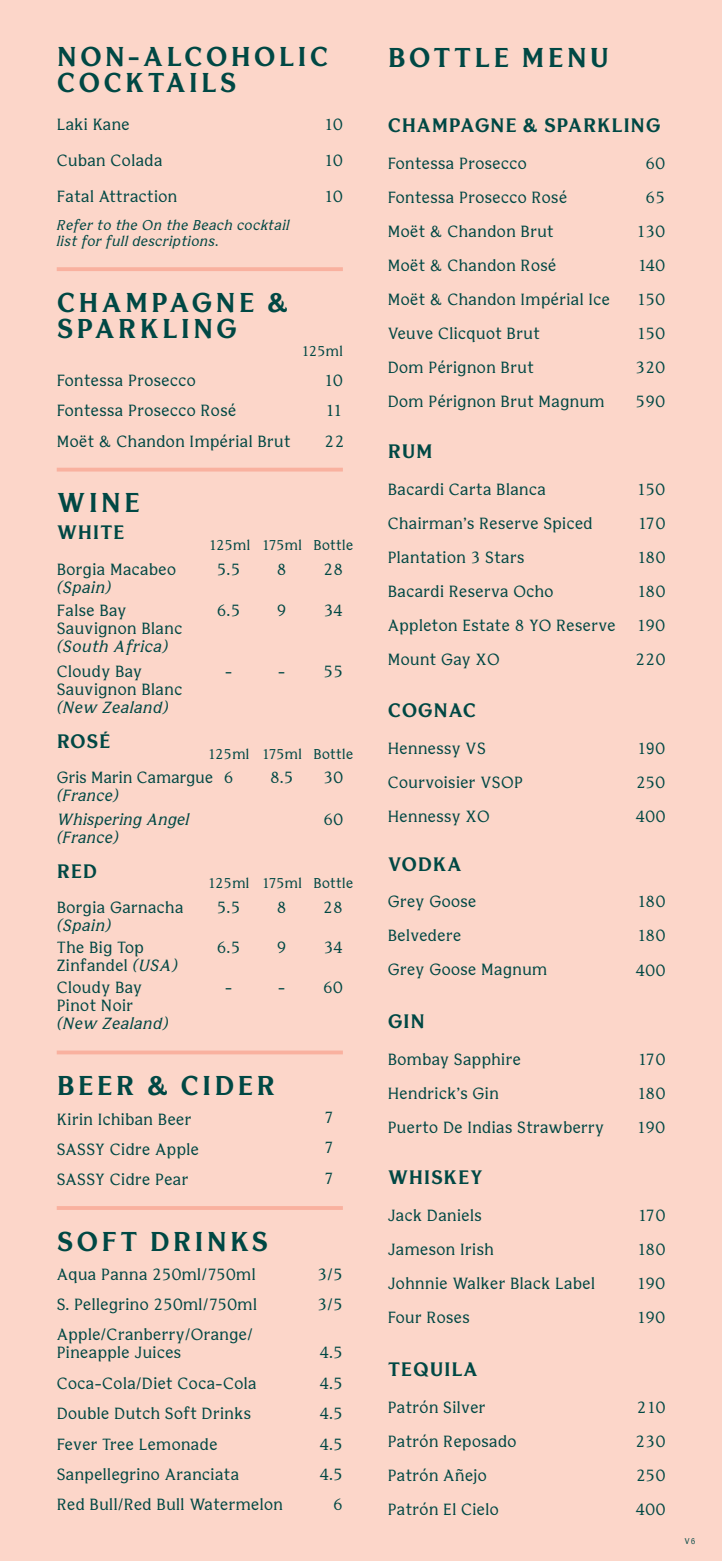
<style>
.page{position:relative;width:722px;height:1561px;background:#fff}
.page>*{position:absolute;margin:0;border:0;box-sizing:border-box;transform-origin:0 0}
.t1{font:700 26.8px/26px "Bianco Serif";letter-spacing:.11em;color:#004844}
.t2{font:700 19.2px "Bianco Serif";letter-spacing:.03em;color:#004844}
.t3{font:16px/34px "Bianco Serif";letter-spacing:.03em;color:#004844}
.t4{font:italic 16px/23.6px "Bianco Serif";letter-spacing:.03em;color:#004844}
.t5{font:16px/30.2px "Bianco Serif New";color:#004844;text-align:justify}
.t6{font:14px "Bianco Serif";letter-spacing:.03em;color:#004844}
.t7{font:italic 14px/16px "Bianco Serif";letter-spacing:.03em;color:#004844}
.t8{font:8px "Bianco Serif New";color:#004844}
.s1{font-style:italic}
.s2{font-family:"Bianco Serif New"}
</style>
<div class="page">
<div style="left:0;top:0;width:721px;height:1560px;background:#fcd6c9"></div>
<hr style="left:57px;top:267px;width:286px;height:4px;background:#f9b19f">
<svg style="left:57px;top:467px;width:286px;height:4px"></svg>
<svg style="left:57px;top:1206px;width:286px;height:3px"></svg>
<svg style="left:57px;top:1050px;width:286px;height:4px"></svg>
<h1 class="t1" style="left:57px;top:47px;width:273px">NON-ALCOHOLIC<br>COCKTAILS</h1>
<h1 class="t1" style="left:388px;top:47px;width:223px">BOTTLE MENU</h1>
<p class="t3" style="left:57px;top:108px;width:74px">Laki Kane</p>
<p class="t3" style="left:57px;top:145px;width:107px">Cuban Colada</p>
<p class="t3" style="left:57px;top:181px;width:122px">Fatal Attraction</p>
<p class="t7" style="left:57px;top:218px;width:234px">Refer to the On the Beach cocktail list for full descriptions.</p>
<p class="t3" style="left:324px;top:108px;width:20px">10</p>
<p class="t3" style="left:324px;top:145px;width:20px">10</p>
<p class="t3" style="left:324px;top:181px;width:20px">10</p>
<h1 class="t1" style="left:57px;top:292px;width:233px">CHAMPAGNE &amp;<br>SPARKLING</h1>
<p class="t6" style="left:301px;top:342px;width:43px">125ml</p>
<p class="t3" style="left:57px;top:366px;width:235px;line-height:30.2px">Fontessa Prosecco<br>Fontessa Prosecco Rosé<br>Moët &amp; Chandon Impérial Brut</p>
<p class="t3" style="left:324px;top:366px;width:21px;line-height:30.2px;text-align:justify">10<br>11<br>22</p>
<h1 class="t1" style="left:57px;top:492px;width:85px">WINE</h1>
<p class="t2" style="left:57px;top:520px;width:70px">WHITE</p>
<p class="t3" style="left:57px;top:553px;width:121px">Borgia Macabeo</p>
<p class="t4" style="left:57px;top:576px;width:56px">(Spain)</p>
<p class="t3" style="left:57px;top:603px;width:127px;line-height:18px">False Bay<br>Sauvignon Blanc</p>
<p class="t4" style="left:57px;top:636px;width:113px">(South Africa)</p>
<p class="t3" style="left:57px;top:663px;width:127px;line-height:18px">Cloudy Bay<br>Sauvignon Blanc</p>
<p class="t4" style="left:57px;top:696px;width:113px">(New Zealand)</p>
<p class="t6" style="left:209px;top:536px;width:43px">125ml</p>
<p class="t3" style="left:217px;top:553px;width:25px">5.5</p>
<p class="t3" style="left:217px;top:595px;width:25px">6.5</p>
<p class="t3" style="left:225px;top:655px;width:8px">-</p>
<p class="t2" style="left:57px;top:729px;width:55px">ROSÉ</p>
<p class="t3" style="left:57px;top:761px;width:158px">Gris Marin Camargue</p>
<p class="t4" style="left:57px;top:785px;width:134px">(France)<br>Whispering Angel</p>
<p class="t4" style="left:57px;top:826px;width:63px">(France)</p>
<p class="t6" style="left:208px;top:745px;width:43px">125ml</p>
<p class="t3" style="left:224px;top:761px;width:11px">6</p>
<p class="t6" style="left:261px;top:536px;width:42px">175ml</p>
<p class="t3" style="left:277px;top:553px;width:11px">8</p>
<p class="t3" style="left:277px;top:595px;width:11px">9</p>
<p class="t6" style="left:313px;top:536px;width:41px">Bottle</p>
<p class="t3" style="left:323px;top:553px;width:21px">28</p>
<p class="t3" style="left:324px;top:595px;width:21px">34</p>
<p class="t3" style="left:278px;top:655px;width:8px">-</p>
<p class="t3" style="left:323px;top:655px;width:21px">55</p>
<p class="t6" style="left:261px;top:745px;width:42px">175ml</p>
<p class="t3" style="left:270px;top:761px;width:25px">8.5</p>
<p class="t6" style="left:313px;top:745px;width:41px">Bottle</p>
<p class="t3" style="left:323px;top:761px;width:21px">30</p>
<p class="t3" style="left:323px;top:803px;width:21px">60</p>
<p class="t2" style="left:57px;top:859px;width:42px">RED</p>
<p class="t3" style="left:57px;top:891px;width:128px">Borgia Garnacha</p>
<p class="t4" style="left:57px;top:914px;width:56px">(Spain)</p>
<p class="t3" style="left:57px;top:939px;width:122px;line-height:18px">The Big Top<br>Zinfandel <span class="s1">(USA)</span></p>
<p class="t3" style="left:57px;top:979px;width:87px;line-height:18px">Cloudy Bay<br>Pinot Noir</p>
<p class="t4" style="left:57px;top:1013px;width:113px">(New Zealand)</p>
<p class="t6" style="left:208px;top:874px;width:147px">125ml 175ml Bottle</p>
<p class="t3" style="left:217px;top:891px;width:25px">5.5</p>
<p class="t3" style="left:217px;top:931px;width:25px">6.5</p>
<p class="t3" style="left:225px;top:971px;width:8px">-</p>
<p class="t3" style="left:323px;top:891px;width:21px">28</p>
<p class="t3" style="left:324px;top:931px;width:21px">34</p>
<p class="t3" style="left:323px;top:971px;width:21px">60</p>
<p class="t3" style="left:277px;top:891px;width:11px">8</p>
<p class="t3" style="left:277px;top:931px;width:11px">9</p>
<p class="t3" style="left:278px;top:971px;width:8px">-</p>
<h1 class="t1" style="left:57px;top:1075px;width:220px">BEER &amp; CIDER</h1>
<p class="t3" style="left:57px;top:1104px;width:144px;line-height:30.2px">Kirin Ichiban Beer<br>SASSY Cidre Apple<br>SASSY Cidre Pear</p>
<p class="t5" style="left:324px;top:1102px;width:11px">7<br>7<br>7</p>
<h1 class="t1" style="left:57px;top:1230px;width:213px">SOFT DRINKS</h1>
<p class="t3" style="left:57px;top:1260px;width:202px;line-height:30px">Aqua Panna 250ml/750ml<br>S. Pellegrino 250ml/750ml</p>
<p class="t3" style="left:57px;top:1326px;width:197px;line-height:18px">Apple/Cranberry/Orange/<br>Pineapple Juices</p>
<p class="t3" style="left:57px;top:1368px;width:227px;line-height:30.4px">Coca-Cola/Diet Coca-Cola<br>Double Dutch Soft Drinks<br>Fever Tree Lemonade<br>Sanpellegrino Aranciata<br>Red Bull/Red Bull Watermelon</p>
<p class="t3" style="left:317px;top:1260px;width:27px;line-height:30px">3/5<br>3/5</p>
<p class="t3" style="left:319px;top:1336px;width:25px">4.5</p>
<p class="t3" style="left:319px;top:1368px;width:25px;line-height:30.4px;text-align:right">4.5<br>4.5<br>4.5<br>4.5<br>6</p>
<p class="t2" style="left:387px;top:113px;width:274px">CHAMPAGNE &amp; SPARKLING</p>
<p class="t3" style="left:387px;top:148px;width:223px">Fontessa Prosecco<br>Fontessa Prosecco Rosé<br>Moët &amp; Chandon Brut<br>Moët &amp; Chandon Rosé<br>Moët &amp; Chandon Impérial Ice<br>Veuve Clicquot Brut<br>Dom Pérignon Brut<br>Dom Pérignon Brut Magnum</p>
<p class="t3" style="left:635px;top:148px;width:31px;text-align:right">60<br>65<br>130<br>140<br>150<br>150<br>320<br>590</p>
<p class="t2" style="left:387px;top:439px;width:46px">RUM</p>
<p class="t3" style="left:387px;top:473px;width:229px">Bacardi Carta Blanca<br>Chairman’s Reserve Spiced<br>Plantation 3 Stars<br>Bacardi Reserva Ocho<br>Appleton Estate 8 YO Reserve<br>Mount Gay XO</p>
<p class="t3" style="left:635px;top:473px;width:31px;text-align:justify">150<br>170<br>180<br>180<br>190<br>220</p>
<p class="t2" style="left:387px;top:698px;width:90px">COGNAC</p>
<p class="t3" style="left:387px;top:733px;width:100px">Hennessy VS</p>
<p class="t3" style="left:637px;top:733px;width:29px">1<span class="s2">9</span>0</p>
<p class="t3" style="left:387px;top:766px;width:137px">Courvoisier VSOP</p>
<p class="t3" style="left:636px;top:766px;width:31px">250</p>
<p class="t3" style="left:387px;top:800px;width:103px">Hennessy XO</p>
<p class="t3" style="left:635px;top:800px;width:31px">400</p>
<p class="t2" style="left:387px;top:851px;width:76px">VODKA</p>
<p class="t3" style="left:387px;top:886px;width:161px">Grey Goose<br>Belvedere<br>Grey Goose Magnum</p>
<p class="t3" style="left:635px;top:886px;width:31px;text-align:justify">180<br>180<br>400</p>
<p class="t2" style="left:387px;top:1009px;width:39px">GIN</p>
<p class="t3" style="left:387px;top:1043px;width:218px">Bombay Sapphire<br>Hendrick’s Gin<br>Puerto De Indias Strawberry</p>
<p class="t3" style="left:636px;top:1043px;width:30px;text-align:justify">170<br>180<br>190</p>
<p class="t2" style="left:387px;top:1164px;width:97px">WHISKEY</p>
<p class="t3" style="left:387px;top:1199px;width:208px">Jack Daniels<br>Jameson Irish<br>Johnnie Walker Black Label<br>Four Roses</p>
<p class="t3" style="left:636px;top:1199px;width:30px;text-align:justify">170<br>180<br>190<br>190</p>
<p class="t2" style="left:387px;top:1356px;width:92px">TEQUILA</p>
<p class="t3" style="left:387px;top:1390px;width:130px">Patrón Silver<br>Patrón Reposado<br>Patrón Añejo<br>Patrón El Cielo</p>
<p class="t3" style="left:635px;top:1390px;width:31px;text-align:justify">210<br>230<br>250<br>400</p>
<p class="t8" style="left:684px;top:1535px;width:13px">V6</p>
</div>
